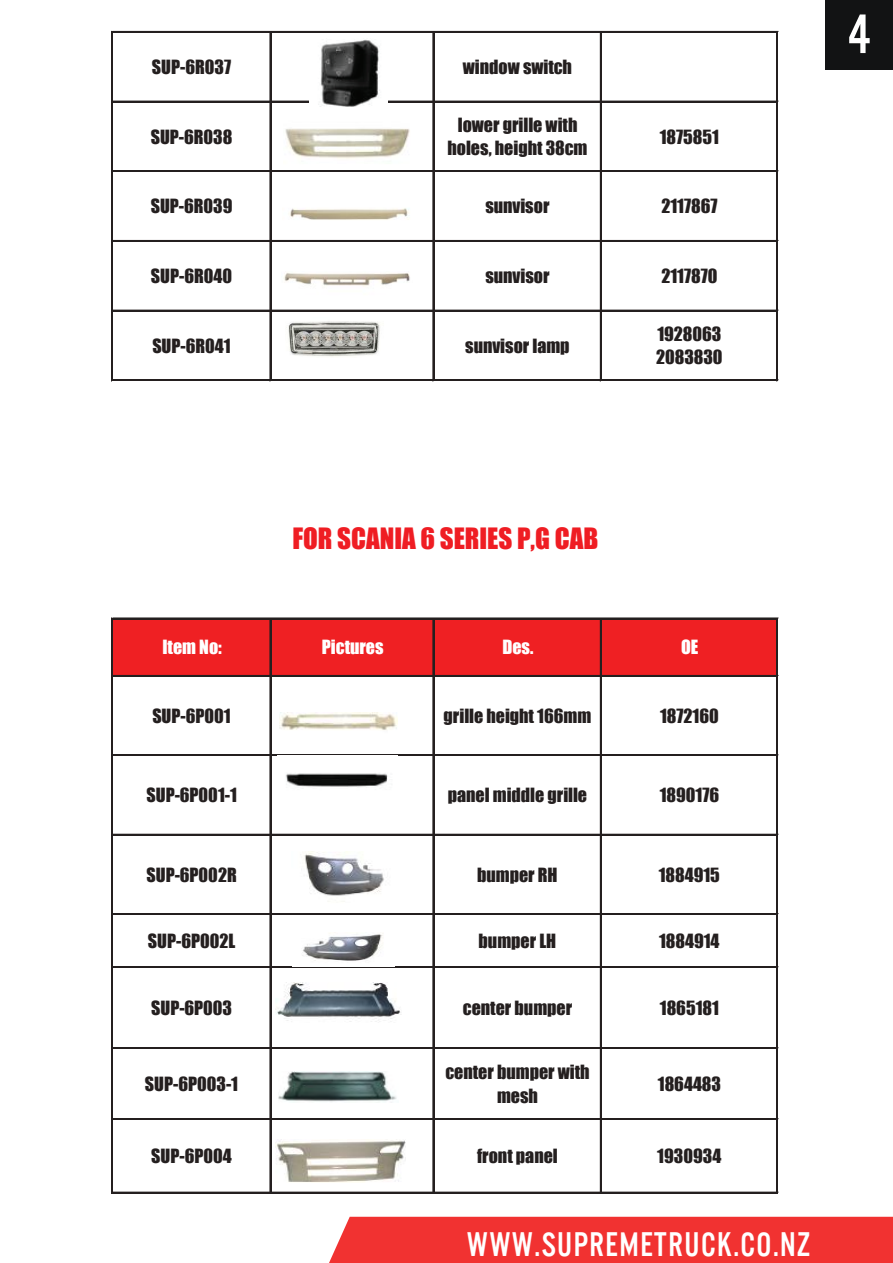
<style>
.page{position:relative;width:893px;height:1263px;background:#fff}
.page>*{position:absolute;margin:0;border:0;box-sizing:border-box;transform-origin:0 0}
.t1{font:57.9px "U.S.101";color:#fff;scale:.94 1}
.t2{font:35.4px "U.S.101";letter-spacing:.045em;color:#fff;scale:.94 1}
.t3{font:27px "Impact";color:#ef1d23}
.t4{font:18px/23.5px "Impact";color:#241f1f;text-align:center}
.t5{font:18px "Impact";color:#fff}
</style>
<div class="page">
<div style="left:329px;top:1217px;width:564px;height:46px;background:#f13231"></div>
<div style="left:826px;top:0;width:67px;height:69px;background:#121314"></div>
<div style="left:113px;top:619px;width:665px;height:57px;background:#ef2023"></div>
<hr style="left:111px;top:31px;width:2px;height:350px;background:#241f1f">
<hr style="left:270px;top:33px;width:1px;height:348px;background:#241f1f">
<hr style="left:433px;top:33px;width:1px;height:348px;background:#241f1f">
<hr style="left:600px;top:33px;width:2px;height:348px;background:#241f1f">
<hr style="left:777px;top:33px;width:1px;height:348px;background:#241f1f">
<hr style="left:111px;top:618px;width:2px;height:575px;background:#241f1f">
<hr style="left:270px;top:619px;width:1px;height:574px;background:#241f1f">
<hr style="left:433px;top:619px;width:1px;height:574px;background:#241f1f">
<hr style="left:600px;top:619px;width:2px;height:574px;background:#241f1f">
<hr style="left:777px;top:619px;width:1px;height:574px;background:#241f1f">
<hr style="left:113px;top:31px;width:665px;height:2px;background:#241f1f">
<hr style="left:113px;top:101px;width:665px;height:1px;background:#241f1f">
<hr style="left:113px;top:171px;width:665px;height:1px;background:#241f1f">
<hr style="left:113px;top:240px;width:665px;height:2px;background:#241f1f">
<hr style="left:113px;top:310px;width:665px;height:1px;background:#241f1f">
<hr style="left:113px;top:379px;width:665px;height:1px;background:#241f1f">
<hr style="left:113px;top:380px;width:665px;height:1px;background:#241f1f">
<hr style="left:113px;top:618px;width:665px;height:1px;background:#241f1f">
<hr style="left:113px;top:675px;width:665px;height:2px;background:#241f1f">
<hr style="left:113px;top:754px;width:665px;height:1px;background:#241f1f">
<hr style="left:113px;top:755px;width:665px;height:1px;background:#241f1f">
<hr style="left:113px;top:834px;width:665px;height:1px;background:#241f1f">
<hr style="left:113px;top:913px;width:665px;height:2px;background:#241f1f">
<hr style="left:113px;top:966px;width:665px;height:1px;background:#241f1f">
<hr style="left:113px;top:967px;width:665px;height:1px;background:#241f1f">
<hr style="left:113px;top:1047px;width:665px;height:1px;background:#241f1f">
<hr style="left:113px;top:1048px;width:665px;height:1px;background:#241f1f">
<hr style="left:113px;top:1118px;width:665px;height:2px;background:#241f1f">
<hr style="left:113px;top:1192px;width:665px;height:1px;background:#241f1f">
<img style="left:285px;top:128px;width:125px;height:31px">
<img style="left:309px;top:39px;width:79px;height:68px">
<img style="left:280px;top:712px;width:118px;height:18px">
<img style="left:304px;top:852px;width:80px;height:50px">
<img style="left:302px;top:934px;width:81px;height:27px">
<img style="left:275px;top:982px;width:126px;height:40px">
<img style="left:275px;top:1139px;width:131px;height:44px">
<img style="left:278px;top:755px;width:120px;height:34px">
<img style="left:279px;top:1071px;width:118px;height:31px">
<img style="left:290px;top:208px;width:119px;height:12px">
<img style="left:284px;top:272px;width:126px;height:14px">
<img style="left:288px;top:321px;width:92px;height:36px">
<p class="t4" style="left:152px;top:55px;width:81px">SUP-6R037</p>
<p class="t4" style="left:463px;top:55px;width:111px">window switch</p>
<p class="t4" style="left:151px;top:124px;width:83px">SUP-6R038</p>
<p class="t4" style="left:448px;top:112px;width:141px">lower grille with holes, height 38cm</p>
<p class="t4" style="left:660px;top:124px;width:61px">1875851</p>
<p class="t4" style="left:151px;top:194px;width:83px">SUP-6R039</p>
<p class="t4" style="left:485px;top:194px;width:66px">sunvisor</p>
<p class="t4" style="left:661px;top:194px;width:58px">2117867</p>
<p class="t4" style="left:151px;top:264px;width:83px">SUP-6R040</p>
<p class="t4" style="left:485px;top:264px;width:66px">sunvisor</p>
<p class="t4" style="left:661px;top:264px;width:57px">2117870</p>
<p class="t4" style="left:152px;top:333px;width:80px">SUP-6R041</p>
<p class="t4" style="left:465px;top:333px;width:106px">sunvisor lamp</p>
<p class="t4" style="left:656px;top:321px;width:68px;text-align:left">1928063<br>2083830</p>
<h1 class="t1" style="left:848px;top:3px;width:25px">4</h1>
<h3 class="t3" style="left:292px;top:518px;width:307px">FOR SCANIA 6 SERIES P,G CAB</h3>
<p class="t5" style="left:162px;top:633px;width:61px">Item No:</p>
<p class="t5" style="left:322px;top:633px;width:63px">Pictures</p>
<p class="t5" style="left:502px;top:633px;width:32px">Des.</p>
<p class="t5" style="left:681px;top:633px;width:19px">OE</p>
<p class="t4" style="left:152px;top:704px;width:80px">SUP-6P001</p>
<p class="t4" style="left:444px;top:704px;width:149px">grille height 166mm</p>
<p class="t4" style="left:660px;top:704px;width:60px">1872160</p>
<p class="t4" style="left:146px;top:783px;width:92px">SUP-6P001-1</p>
<p class="t4" style="left:448px;top:783px;width:141px">panel middle grille</p>
<p class="t4" style="left:660px;top:783px;width:61px">1890176</p>
<p class="t4" style="left:146px;top:862px;width:92px">SUP-6P002R</p>
<p class="t4" style="left:477px;top:862px;width:82px">bumper RH</p>
<p class="t4" style="left:659px;top:862px;width:63px">1884915</p>
<p class="t4" style="left:148px;top:929px;width:89px">SUP-6P002L</p>
<p class="t4" style="left:479px;top:929px;width:79px">bumper LH</p>
<p class="t4" style="left:659px;top:929px;width:62px">1884914</p>
<p class="t4" style="left:151px;top:996px;width:83px">SUP-6P003</p>
<p class="t4" style="left:463px;top:996px;width:111px">center bumper</p>
<p class="t4" style="left:660px;top:996px;width:61px">1865181</p>
<p class="t4" style="left:145px;top:1071px;width:95px">SUP-6P003-1</p>
<p class="t4" style="left:445px;top:1060px;width:146px">center bumper with mesh</p>
<p class="t4" style="left:658px;top:1071px;width:65px">1864483</p>
<p class="t4" style="left:151px;top:1144px;width:82px">SUP-6P004</p>
<p class="t4" style="left:477px;top:1144px;width:82px">front panel</p>
<p class="t4" style="left:657px;top:1144px;width:66px">1930934</p>
<h2 class="t2" style="left:467px;top:1225px;width:367px">WWW.SUPREMETRUCK.CO.NZ</h2>
</div>
